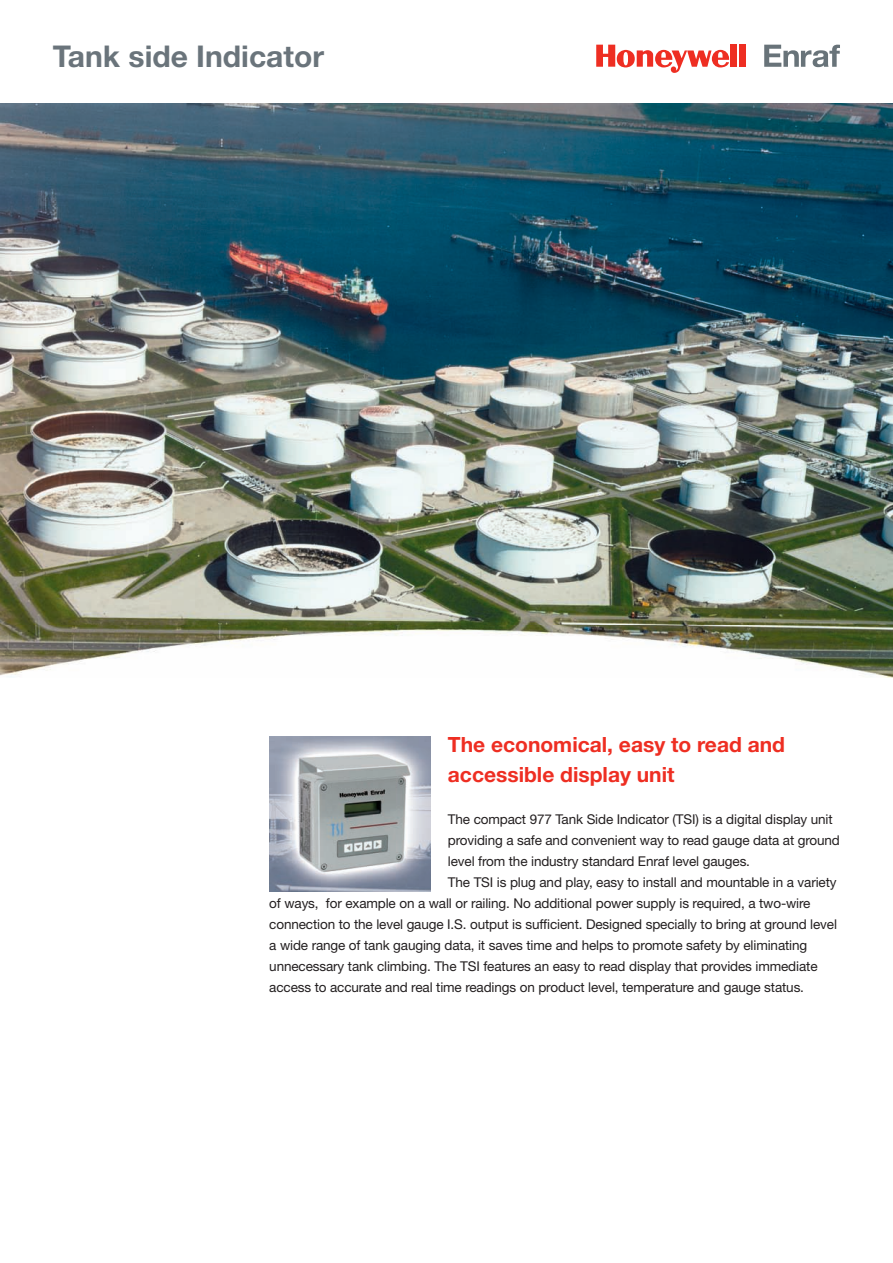
<style>
.page{position:relative;width:893px;height:1263px;background:#fff}
.page>*{position:absolute;margin:0;border:0;box-sizing:border-box;transform-origin:0 0}
.t1{font:700 30px "Helvetica Neue";color:#6a747b}
.t2{font:700 21px/30px "Helvetica Neue";color:#ee2e22}
.t3{font:13.5px "Helvetica Neue";letter-spacing:-.01em;color:#231f20}
</style>
<div class="page">
<img style="left:0;top:103px;width:893px;height:554px">
<div style="left:730px;top:45px;width:7px;height:22px;background:#ee2e22"></div>
<div style="left:739px;top:45px;width:6px;height:22px;background:#ee2e22"></div>
<svg style="left:596px;top:45px;width:133px;height:28px"></svg>
<svg style="left:764px;top:45px;width:76px;height:22px"></svg>
<img style="left:269px;top:737px;width:162px;height:154px">
<img style="left:0;top:625px;width:53px;height:52px">
<img style="left:52px;top:657px;width:841px;height:21px">
<h1 class="t1" style="left:53px;top:37px;width:273px">Tank side Indicator</h1>
<h2 class="t2" style="left:448px;top:729px;width:339px">The economical, easy to read and accessible display unit</h2>
<p class="t3" style="left:448px;top:811px;width:386px">The compact 977 Tank Side Indicator (TSI) is a digital display unit</p>
<p class="t3" style="left:448px;top:832px;width:394px">providing a safe and convenient way to read gauge data at ground</p>
<p class="t3" style="left:448px;top:853px;width:304px">level from the industry standard Enraf level gauges.</p>
<p class="t3" style="left:448px;top:874px;width:390px">The TSI is plug and play, easy to install and mountable in a variety</p>
<p class="t3" style="left:269px;top:895px;width:543px">of ways, for example on a wall or railing. No additional power supply is required, a two-wire</p>
<p class="t3" style="left:269px;top:916px;width:569px">connection to the level gauge I.S. output is sufficient. Designed specially to bring at ground level</p>
<p class="t3" style="left:269px;top:937px;width:539px">a wide range of tank gauging data, it saves time and helps to promote safety by eliminating</p>
<p class="t3" style="left:269px;top:958px;width:550px">unnecessary tank climbing. The TSI features an easy to read display that provides immediate</p>
<p class="t3" style="left:269px;top:979px;width:536px">access to accurate and real time readings on product level, temperature and gauge status.</p>
</div>
